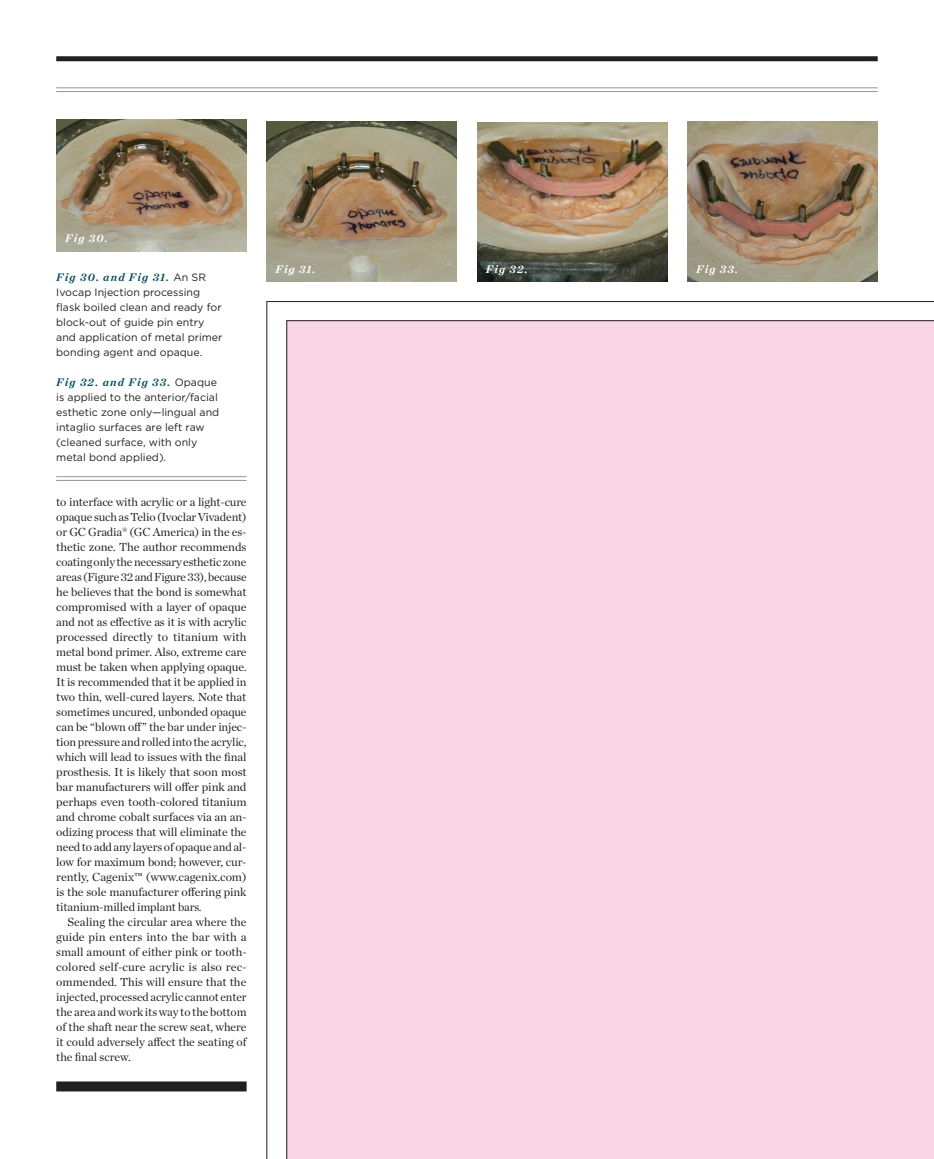
<style>
.page{position:relative;width:934px;height:1159px;background:#fff}
.page>*{position:absolute;margin:0;border:0;box-sizing:border-box;transform-origin:0 0}
.t1{font:11.88px/15px "Chronicle Deck";letter-spacing:-.005em;color:#231f20;text-align:justify}
.t2{font:italic 700 11.25px "Chronicle Deck";letter-spacing:.11em;color:#00525d}
.t3{font:italic 700 11.25px "Chronicle Deck";letter-spacing:.115em;color:#fff}
.t4{font:10.62px/15px "Gotham";color:#231f20}
.s1{font-family:"Gotham";font-weight:400;font-style:normal;font-size:10.62px;color:#231f20}
</style>
<div class="page">
<img style="left:56px;top:119px;width:191px;height:132px">
<img style="left:267px;top:121px;width:190px;height:160px">
<img style="left:477px;top:123px;width:190px;height:158px">
<img style="left:687px;top:121px;width:191px;height:160px">
<div style="left:56px;top:1081px;width:191px;height:10px;background:#231f20"></div>
<hr style="left:56px;top:88px;width:822px;height:1px;background:#939598">
<hr style="left:56px;top:91px;width:822px;height:1px;background:#939598">
<hr style="left:56px;top:476px;width:191px;height:1px;background:#939598">
<hr style="left:56px;top:480px;width:191px;height:1px;background:#939598">
<div style="left:56px;top:56px;width:822px;height:5px;background:#231f20"></div>
<hr style="left:267px;top:301px;width:1px;height:858px;background:#231f20">
<hr style="left:267px;top:301px;width:667px;height:1px;background:#231f20">
<div style="left:287px;top:320px;width:647px;height:839px;background:#fad5e5"></div>
<p class="t3" style="left:65px;top:229px;width:44px">Fig 30.</p>
<p class="t2" style="left:56px;top:268px;width:151px">Fig 30. and Fig 31. <span class="s1">An SR</span></p>
<p class="t4" style="left:56px;top:285px;width:168px">Ivocap Injection processing flask boiled clean and ready for block-out of guide pin entry and application of metal primer bonding agent and opaque.</p>
<p class="t2" style="left:56px;top:373px;width:162px">Fig 32. and Fig 33. <span class="s1">Opaque</span></p>
<p class="t4" style="left:56px;top:390px;width:165px">is applied to the anterior/facial esthetic zone only—lingual and intaglio surfaces are left raw (cleaned surface, with only metal bond applied).</p>
<p class="t1" style="left:56px;top:494px;width:192px">to interface with acrylic or a light-cure opaque such as Telio (Ivoclar Vivadent) or GC Gradia® (GC America) in the es&shy;thetic zone. The author recommends coating only the necessary esthetic zone areas (Figure 32 and Figure 33), because he believes that the bond is somewhat compromised with a layer of opaque and not as effective as it is with acrylic processed directly to titanium with metal bond primer. Also, extreme care must be taken when applying opaque.<br>It is recommended that it be applied in two thin, well-cured layers. Note that sometimes uncured, unbonded opaque can be “blown off” the bar under injec&shy;tion pressure and rolled into the acrylic, which will lead to issues with the final prosthesis. It is likely that soon most bar manufacturers will offer pink and perhaps even tooth-colored titanium and chrome cobalt surfaces via an an&shy;odizing process that will eliminate the need to add any layers of opaque and al&shy;low for maximum bond; however, cur&shy;rently, Cagenix™ (www.cagenix.com) is the sole manufacturer offering pink titanium-milled implant bars.</p>
<p class="t1" style="left:56px;top:914px;width:192px;text-indent:11px">Sealing the circular area where the guide pin enters into the bar with a small amount of either pink or tooth&shy;colored self-cure acrylic is also rec&shy;ommended. This will ensure that the injected, processed acrylic cannot enter the area and work its way to the bottom of the shaft near the screw seat, where it could adversely affect the seating of the final screw.</p>
<p class="t3" style="left:275px;top:260px;width:42px">Fig 31.</p>
<p class="t3" style="left:486px;top:259px;width:44px">Fig 32.</p>
<p class="t3" style="left:696px;top:259px;width:44px">Fig 33.</p>
</div>
